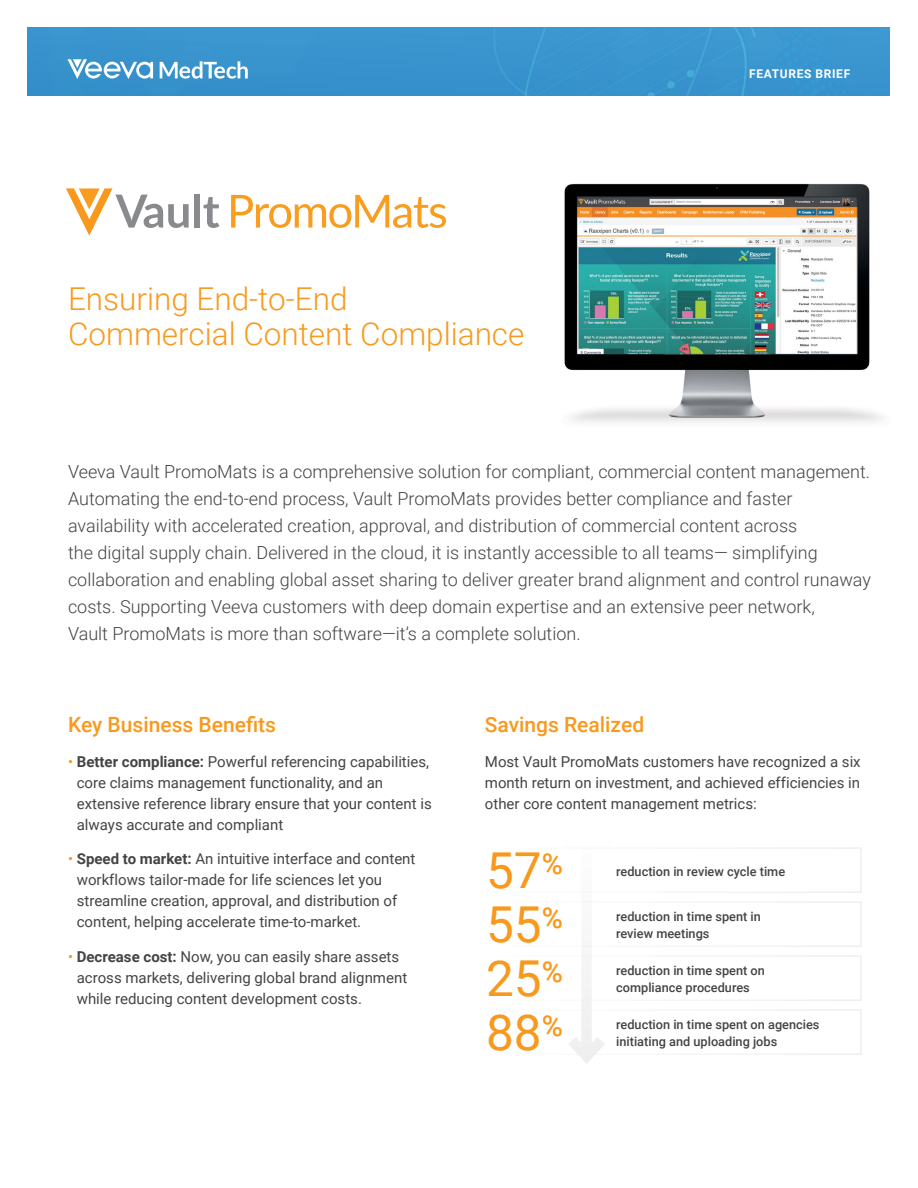
<style>
.page{position:relative;width:918px;height:1188px;background:#fff}
.page>*{position:absolute;margin:0;border:0;box-sizing:border-box;transform-origin:0 0}
.t1{font:49.5px/54px "Roboto";color:#f8991d;text-align:justify}
.t2{font:300 31.5px/34.5px "Roboto";color:#f8991d}
.t3{font:500 21px "Roboto";color:#f8991d}
.t4{font:300 18px/27px "Roboto";color:#444}
.t5{font:15px/21px "Roboto";color:#444}
.t6{font:500 12.75px/16.5px "Roboto";color:#444}
.t7{font:700 12px "Roboto";letter-spacing:.055em;color:#fff}
.s1{color:#f8991d}
.s2{font-weight:700}
</style>
<div class="page">
<img style="left:564px;top:183px;width:318px;height:239px">
<div style="left:581px;top:842px;width:11px;height:214px;background:#f6f6f7"></div>
<div style="left:563px;top:837px;width:47px;height:10px;background:#fff"></div>
<svg style="left:569px;top:1037px;width:35px;height:26px"></svg>
<div style="left:478px;top:847px;width:384px;height:46px;border:2px solid #fff"></div>
<div style="left:478px;top:901px;width:384px;height:46px;border:2px solid #fff"></div>
<div style="left:478px;top:955px;width:384px;height:46px;border:2px solid #fff"></div>
<div style="left:478px;top:1009px;width:384px;height:46px;border:2px solid #fff"></div>
<svg style="left:231px;top:195px;width:215px;height:33px"></svg>
<svg style="left:66px;top:188px;width:123px;height:48px"></svg>
<div style="left:194px;top:194px;width:6px;height:34px;background:#888a8d"></div>
<svg style="left:204px;top:197px;width:15px;height:31px"></svg>
<div style="left:27px;top:27px;width:863px;height:68px;background:#3994ce"></div>
<svg style="left:160px;top:61px;width:88px;height:18px"></svg>
<svg style="left:68px;top:59px;width:85px;height:20px"></svg>
<h2 class="t2" style="left:68px;top:280px;width:458px">Ensuring End-to-End<br>Commercial Content Compliance</h2>
<p class="t7" style="left:749px;top:65px;width:103px">FEATURES BRIEF</p>
<p class="t4" style="left:68px;top:457px;width:805px">Veeva Vault PromoMats is a comprehensive solution for compliant, commercial content management.<br>Automating the end-to-end process, Vault PromoMats provides better compliance and faster availability with accelerated creation, approval, and distribution of commercial content across<br>the digital supply chain. Delivered in the cloud, it is instantly accessible to all teams— simplifying collaboration and enabling global asset sharing to deliver greater brand alignment and control runaway costs. Supporting Veeva customers with deep domain expertise and an extensive peer network,<br>Vault PromoMats is more than software—it’s a complete solution.</p>
<h3 class="t3" style="left:68px;top:710px;width:210px">Key Business Benefits</h3>
<p class="t5" style="left:77px;top:750px;width:357px;text-indent:-9px"><span class="s1">•</span> <span class="s2">Better compliance:</span> Powerful referencing capabilities, core claims management functionality, and an extensive reference library ensure that your content is always accurate and compliant</p>
<p class="t5" style="left:77px;top:848px;width:340px;text-indent:-9px"><span class="s1">•</span> <span class="s2">Speed to market:</span> An intuitive interface and content workflows tailor-made for life sciences let you streamline creation, approval, and distribution of content, helping accelerate time-to-market.</p>
<p class="t5" style="left:77px;top:945px;width:332px;text-indent:-9px"><span class="s1">•</span> <span class="s2">Decrease cost:</span> Now, you can easily share assets across markets, delivering global brand alignment while reducing content development costs.</p>
<h3 class="t3" style="left:485px;top:710px;width:161px">Savings Realized</h3>
<p class="t5" style="left:485px;top:750px;width:377px;text-align:justify">Most Vault PromoMats customers have recognized a six month return on investment, and achieved efficiencies in other core content management metrics:</p>
<h1 class="t1" style="left:486px;top:841px;width:78px">57<sup>% </sup>55<sup>% </sup>25<sup>% </sup>88<sup>%</sup></h1>
<p class="t6" style="left:616px;top:862px;width:171px">reduction in review cycle time</p>
<p class="t6" style="left:616px;top:908px;width:146px">reduction in time spent in review meetings</p>
<p class="t6" style="left:616px;top:962px;width:150px">reduction in time spent on compliance procedures</p>
<p class="t6" style="left:616px;top:1016px;width:205px">reduction in time spent on agencies initiating and uploading jobs</p>
</div>
